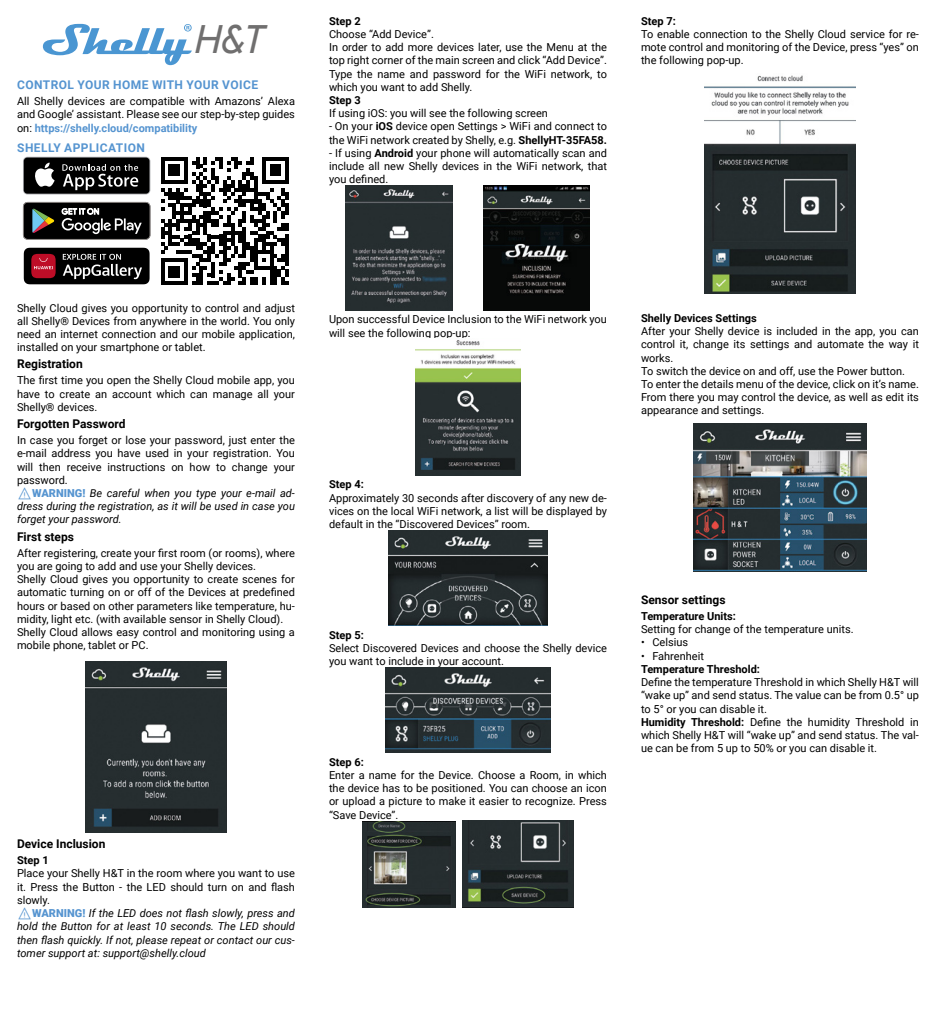
<style>
.page{position:relative;width:936px;height:1021px;background:#fff}
.page>*{position:absolute;margin:0;border:0;box-sizing:border-box;transform-origin:0 0}
.t1{font:italic 38.8px "Product Sans";color:#706f6f}
.t2{font:700 12px "Roboto";color:#000}
.t3{font:700 12px "Roboto";letter-spacing:.035em;color:#5594d0}
.t4{font:11px/13.2px "Roboto";color:#000}
.t5{font:italic 11px/13.2px "Roboto";color:#000}
.t6{font:700 11px "Roboto";color:#000}
.s1{font-weight:700;color:#5594d0}
.s2{font-weight:700}
.s3{color:#5594d0}
.s4{font-weight:900;color:#5594d0}
.s5{font-style:italic}
.s6{font-style:normal}
.s7{font-weight:900;font-style:normal;color:#5594d0}
</style>
<div class="page">
<svg style="left:43px;top:24px;width:149px;height:41px"></svg>
<svg style="left:23px;top:157px;width:127px;height:37px"></svg>
<div style="left:24px;top:158px;width:125px;height:36px;background:#000;border-radius:4px"></div>
<svg style="left:35px;top:163px;width:20px;height:24px"></svg>
<svg style="left:62px;top:164px;width:76px;height:26px"></svg>
<svg style="left:23px;top:202px;width:127px;height:38px;background:#2e2f2d"></svg>
<svg style="left:23px;top:247px;width:127px;height:38px;background:#3d2a2d"></svg>
<svg style="left:161px;top:157px;width:128px;height:128px"></svg>
<img style="left:85px;top:661px;width:142px;height:171px">
<img style="left:345px;top:185px;width:108px;height:125px">
<img style="left:483px;top:185px;width:106px;height:125px">
<img style="left:415px;top:340px;width:105px;height:135px">
<img style="left:388px;top:530px;width:160px;height:95px">
<img style="left:385px;top:667px;width:166px;height:85px">
<img style="left:462px;top:820px;width:111px;height:87px">
<img style="left:362px;top:821px;width:94px;height:86px">
<img style="left:704px;top:75px;width:151px;height:219px">
<img style="left:693px;top:424px;width:173px;height:147px">
<h1 class="t1" style="left:195px;top:16px;width:71px">H&amp;T</h1>
<p class="t3" style="left:17px;top:76px;width:242px">CONTROL YOUR HOME WITH YOUR VOICE</p>
<p class="t4" style="left:17px;top:94px;width:279px;text-align:justify">All Shelly devices are compatible with Amazons’ Alexa and Google’ assistant. Please see our step-by-step guides on: <span class="s1">https://shelly.cloud/compatibility</span></p>
<p class="t3" style="left:17px;top:139px;width:129px">SHELLY APPLICATION</p>
<p class="t6" style="left:329px;top:13px;width:33px">Step 2</p>
<p class="t4" style="left:329px;top:27px;width:279px">Choose “Add Device”.<br>In order to add more devices later, use the Menu at the top right corner of the main screen and click “Add Device”.<br>Type the name and password for the WiFi network, to which you want to add Shelly.</p>
<p class="t6" style="left:329px;top:92px;width:33px">Step 3</p>
<p class="t4" style="left:329px;top:106px;width:220px">If using iOS: you will see the following screen</p>
<p class="t4" style="left:329px;top:120px;width:279px">- On your <span class="s2">iOS</span> device open Settings &gt; WiFi and connect to the WiFi network created by Shelly, e.g. <span class="s2">ShellyHT-35FA58.</span></p>
<p class="t4" style="left:329px;top:146px;width:279px;text-align:justify">- If using <span class="s2">Android</span> your phone will automatically scan and include all new Shelly devices in the WiFi network, that you defined.</p>
<p class="t6" style="left:641px;top:13px;width:36px">Step 7:</p>
<p class="t4" style="left:641px;top:27px;width:279px;text-align:justify">To enable connection to the Shelly Cloud service for re&shy;mote control and monitoring of the Device, press “yes” on the following pop-up.</p>
<p class="t4" style="left:17px;top:300px;width:279px;text-align:justify">Shelly Cloud gives you opportunity to control and adjust all Shelly® Devices from anywhere in the world. You only need an internet connection and our mobile application, installed on your smartphone or tablet.</p>
<p class="t2" style="left:17px;top:356px;width:67px">Registration</p>
<p class="t4" style="left:17px;top:373px;width:279px;text-align:justify">The first time you open the Shelly Cloud mobile app, you have to create an account which can manage all your Shelly® devices.</p>
<p class="t2" style="left:17px;top:415px;width:110px">Forgotten Password</p>
<p class="t4" style="left:17px;top:433px;width:279px">In case you forget or lose your password, just enter the e-mail address you have used in your registration. You will then receive instructions on how to change your password.<br><span class="s3">⚠</span><span class="s4">WARNING!</span> <span class="s5">Be careful when you type your e-mail ad&shy;dress during the registration, as it will be used in case you forget your password.</span></p>
<p class="t2" style="left:17px;top:528px;width:58px">First steps</p>
<p class="t4" style="left:17px;top:545px;width:279px">After registering, create your first room (or rooms), where you are going to add and use your Shelly devices.<br>Shelly Cloud gives you opportunity to create scenes for automatic turning on or off of the Devices at predefined hours or based on other parameters like temperature, hu&shy;midity, light etc. (with available sensor in Shelly Cloud).<br>Shelly Cloud allows easy control and monitoring using a mobile phone, tablet or PC.</p>
<p class="t4" style="left:329px;top:312px;width:279px">Upon successful Device Inclusion to the WiFi network you will see the following pop-up:</p>
<p class="t6" style="left:329px;top:476px;width:36px">Step 4:</p>
<p class="t4" style="left:329px;top:490px;width:279px;text-align:justify">Approximately 30 seconds after discovery of any new de&shy;vices оn the local WiFi network, а list will be displayed by default in the “Discovered Devices” room.</p>
<p class="t6" style="left:329px;top:627px;width:36px">Step 5:</p>
<p class="t4" style="left:329px;top:641px;width:279px">Select Discovered Devices and choose the Shelly device you want to include in your account.</p>
<p class="t2" style="left:17px;top:835px;width:90px">Device Inclusion</p>
<p class="t6" style="left:17px;top:852px;width:33px">Step 1</p>
<p class="t5" style="left:17px;top:866px;width:279px"><span class="s6">Place your Shelly H&amp;T in the room where you want to use it. Press the Button - the LED should turn on and flash slowly.<br></span><span class="s3">⚠</span><span class="s7">WARNING!</span> If the LED does not flash slowly, press and hold the Button for at least 10 seconds. The LED should then flash quickly. If not, please repeat or contact our cus&shy;tomer support at: support@shelly.cloud</p>
<p class="t6" style="left:329px;top:754px;width:36px">Step 6:</p>
<p class="t4" style="left:329px;top:768px;width:279px;text-align:justify">Enter a name for the Device. Choose a Room, in which the device has to be positioned. You can choose an icon or upload a picture to make it easier to recognize. Press “Save Device”.</p>
<p class="t6" style="left:641px;top:310px;width:117px">Shelly Devices Settings</p>
<p class="t4" style="left:641px;top:324px;width:279px">After your Shelly device is included in the app, you can control it, change its settings and automate the way it works.<br>To switch the device on and off, use the Power button.<br>To enter the details menu of the device, click on it’s name.<br>From there you may control the device, as well as edit its appearance and settings.</p>
<p class="t2" style="left:641px;top:591px;width:86px">Sensor settings</p>
<p class="t6" style="left:641px;top:608px;width:96px">Temperature Units:</p>
<p class="t4" style="left:641px;top:622px;width:214px">Setting for change of the temperature units.</p>
<p class="t4" style="left:641px;top:635px;width:49px">• Celsius</p>
<p class="t4" style="left:641px;top:648px;width:64px">• Fahrenheit</p>
<p class="t6" style="left:641px;top:661px;width:120px">Temperature Threshold:</p>
<p class="t4" style="left:641px;top:675px;width:279px">Define the temperature Threshold in which Shelly H&amp;T will “wake up” and send status. The value can be from 0.5° up to 5° or you can disable it.<br><span class="s2">Humidity Threshold:</span> Define the humidity Threshold in which Shelly H&amp;T will “wake up” and send status. The val&shy;ue can be from 5 up to 50% or you can disable it.</p>
</div>
